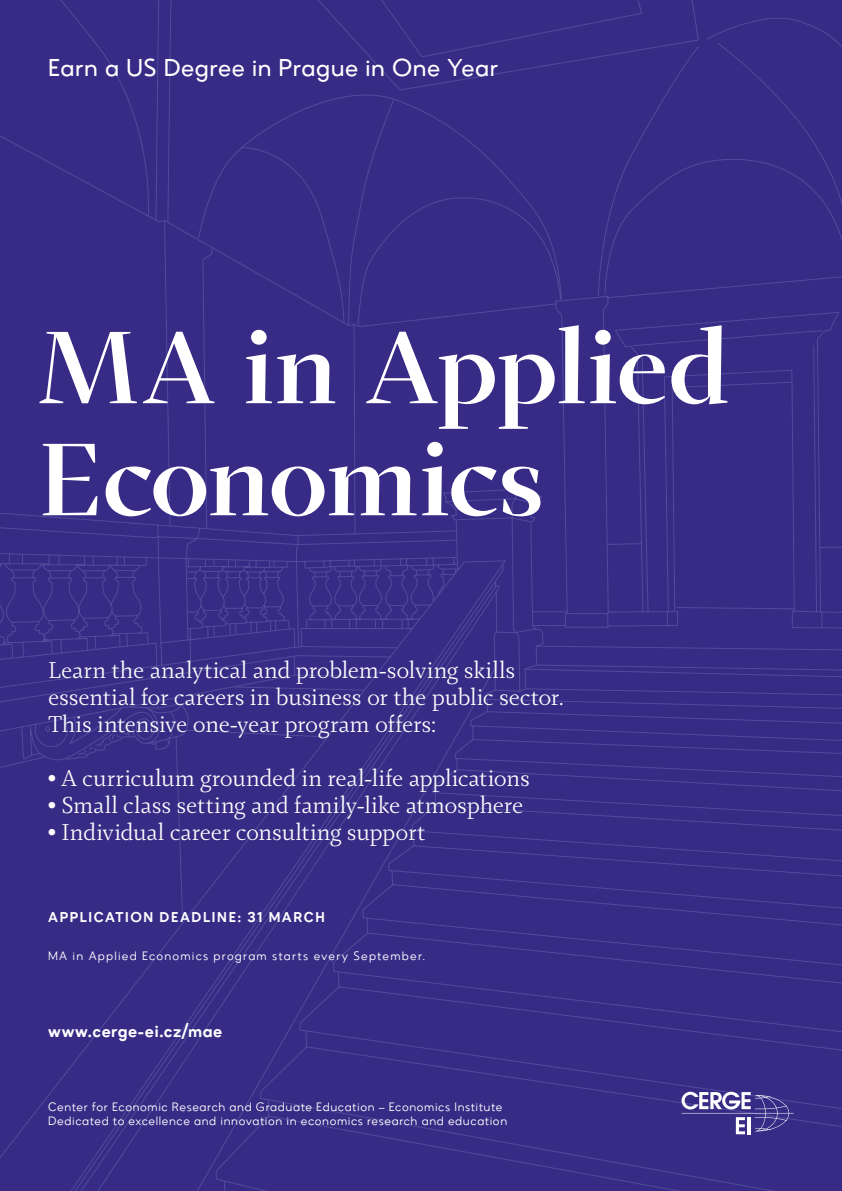
<style>
.page{position:relative;width:842px;height:1191px;background:#fff}
.page>*{position:absolute;margin:0;border:0;box-sizing:border-box;transform-origin:0 0}
.t1{font:700 112px/112px "Fazeta Display";letter-spacing:-.005em;color:#fff;scale:1.05 1}
.t2{font:300 25px/27px "Fazeta Text";letter-spacing:-.005em;color:#fff}
.t3{font:500 24px "Zirkel";letter-spacing:.02em;color:#fff}
.t4{font:700 17px "Zirkel";letter-spacing:.025em;color:#fff}
.t5{font:700 14px "Zirkel";letter-spacing:.11em;color:#fff}
.t6{font:12px "Zirkel";letter-spacing:.05em;color:#fff}
.t7{font:12px "Zirkel";letter-spacing:.1em;color:#fff}
</style>
<div class="page">
<div style="left:0;top:611px;width:842px;height:580px;background:#372b86"></div>
<div style="left:0;top:0;width:842px;height:611px;background:#372b86"></div>
<svg style="left:681px;top:1091px;width:113px;height:43px;background:#60569e"></svg>
<p class="t3" style="left:48px;top:53px;width:451px">Earn a US Degree in Prague in One Year</p>
<p class="t1" style="left:37px;top:306px;width:660px">MA in Applied<br>Economics</p>
<p class="t2" style="left:48px;top:656px;width:518px">Learn the analytical and problem-solving skills essential for careers in business or the public sector.<br>This intensive one-year program offers:</p>
<p class="t2" style="left:48px;top:764px;width:483px">• A curriculum grounded in real-life applications</p>
<p class="t2" style="left:48px;top:791px;width:476px">• Small class setting and family-like atmosphere</p>
<p class="t2" style="left:48px;top:818px;width:378px">• Individual career consulting support</p>
<p class="t5" style="left:48px;top:908px;width:278px">APPLICATION DEADLINE: 31 MARCH</p>
<p class="t7" style="left:48px;top:948px;width:378px">MA in Applied Economics program starts every September.</p>
<p class="t4" style="left:48px;top:1020px;width:176px">www.cerge-ei.cz/mae</p>
<p class="t6" style="left:48px;top:1099px;width:456px">Center for Economic Research and Graduate Education – Economics Institute</p>
<p class="t6" style="left:48px;top:1113px;width:461px">Dedicated to excellence and innovation in economics research and education</p>
</div>
